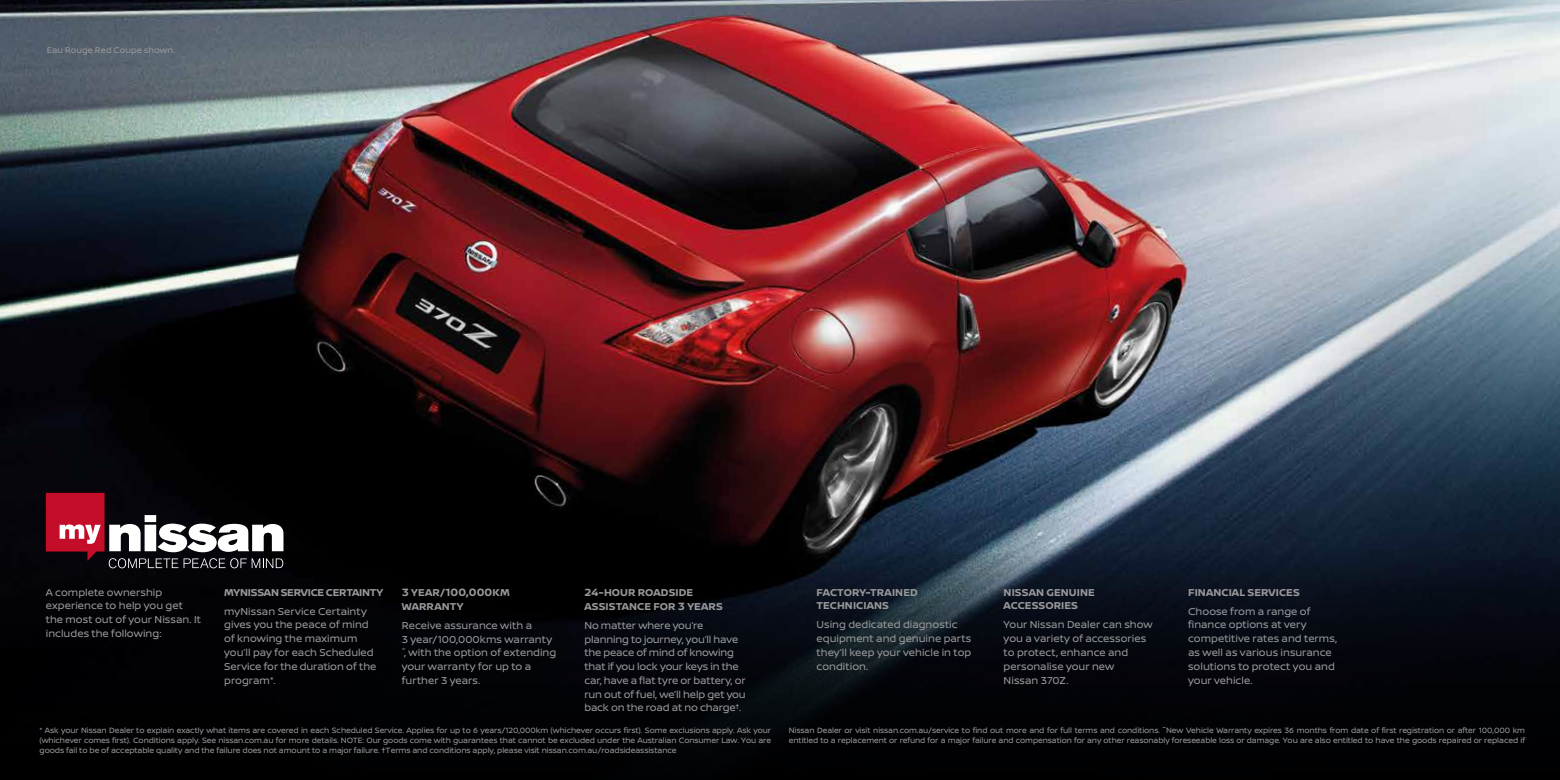
<style>
.page{position:relative;width:1560px;height:780px;background:#fff}
.page>*{position:absolute;margin:0;border:0;box-sizing:border-box;transform-origin:0 0}
.t1{font:700 11.25px "Nissan Brand";letter-spacing:.005em;color:#99999a}
.t2{font:10.62px/13.8px "Nissan Brand";color:#99999a}
.t3{font:700 10.62px/13.8px "Nissan Brand";letter-spacing:.005em;color:#99999a}
.t4{font:700 10.62px "Nissan Brand";letter-spacing:-.02em;color:#99999a}
.t5{font:8.75px "Nissan Brand";letter-spacing:.005em;color:#99999a}
.t6{font:8.12px "Nissan Brand";letter-spacing:-.01em;color:#99999a}
.s1{font-size:10.62px}
.s2{font-size:11.12px}
.s3{font-size:11.25px}
.s4{font-size:10px}
</style>
<div class="page">
<img style="left:0;top:0;width:1559px;height:501px">
<svg style="left:0;top:501px;width:1559px;height:279px;background:#070b11"></svg>
<svg style="left:46px;top:493px;width:237px;height:75px"></svg>
<p class="t5" style="left:47px;top:43px;width:130px">Eau Rouge Red Coupe shown.</p>
<p class="t2" style="left:46px;top:584px;width:157px">A complete ownership experience to help you get the most out of your Nissan. It includes the following:</p>
<p class="t3" style="left:1187px;top:584px;width:113px">FINANCIAL SERVICES</p>
<p class="t3" style="left:816px;top:584px;width:103px">FACTORY-TRAINED<br>TECHNICIANS</p>
<p class="t2" style="left:816px;top:617px;width:156px">Using dedicated diagnostic equipment and genuine parts they’ll keep your vehicle in top condition.</p>
<p class="t3" style="left:1003px;top:584px;width:93px">NISSAN GENUINE<br>ACCESSORIES</p>
<p class="t2" style="left:1003px;top:617px;width:150px">Your Nissan Dealer can show you a variety of accessories to protect, enhance and personalise your new<br>Nissan 370Z.</p>
<p class="t4" style="left:224px;top:584px;width:160px">MYNISSAN SERVICE CERTAINTY</p>
<p class="t2" style="left:224px;top:603px;width:154px">myNissan Service Certainty gives you the peace of mind of knowing the maximum you’ll pay for each Scheduled<br>Service for the duration of the program*.</p>
<p class="t1" style="left:402px;top:584px;width:109px">3 <span class="s1">YEAR/</span>100,000<span class="s1">KM</span></p>
<p class="t3" style="left:402px;top:599px;width:63px">WARRANTY</p>
<p class="t2" style="left:402px;top:618px;width:156px">Receive assurance with a<br>3 year/100,000kms warranty ˜, with the option of extending your warranty for up to a further 3 years.</p>
<p class="t3" style="left:584px;top:585px;width:140px"><span class="s2">24</span>-HOUR ROADSIDE<br>ASSISTANCE FOR <span class="s3">3</span> YEARS</p>
<p class="t2" style="left:584px;top:618px;width:163px">No matter where you’re planning to journey, you’ll have the peace of mind of knowing that if you lock your keys in the car, have a flat tyre or battery, or run out of fuel, we’ll help get you back on the road at no charge<sup>†</sup>.</p>
<p class="t2" style="left:1187px;top:603px;width:150px">Choose from a range of finance options at very competitive rates and terms, as well as various insurance solutions to protect you and your vehicle.</p>
<p class="t6" style="left:40px;top:724px;width:733px">* Ask your Nissan Dealer to explain exactly what items are covered in each Scheduled Service. Applies for up to 6 years/120,000km (whichever occurs first). Some exclusions apply. Ask your</p>
<p class="t6" style="left:788px;top:724px;width:737px">Nissan Dealer or visit nissan.com.au/service to find out more and for full terms and conditions. <span class="s4">˜</span>New Vehicle Warranty expires 36 months from date of first registration or after 100,000 km</p>
<p class="t6" style="left:40px;top:734px;width:733px">(whichever comes first). Conditions apply. See nissan.com.au for more details. NOTE: Our goods come with guarantees that cannot be excluded under the Australian Consumer Law. You are</p>
<p class="t6" style="left:788px;top:734px;width:737px">entitled to a replacement or refund for a major failure and compensation for any other reasonably foreseeable loss or damage. You are also entitled to have the goods repaired or replaced if</p>
<p class="t6" style="left:40px;top:743px;width:638px">goods fail to be of acceptable quality and the failure does not amount to a major failure. †Terms and conditions apply, please visit nissan.com.au/roadsideassistance</p>
</div>
